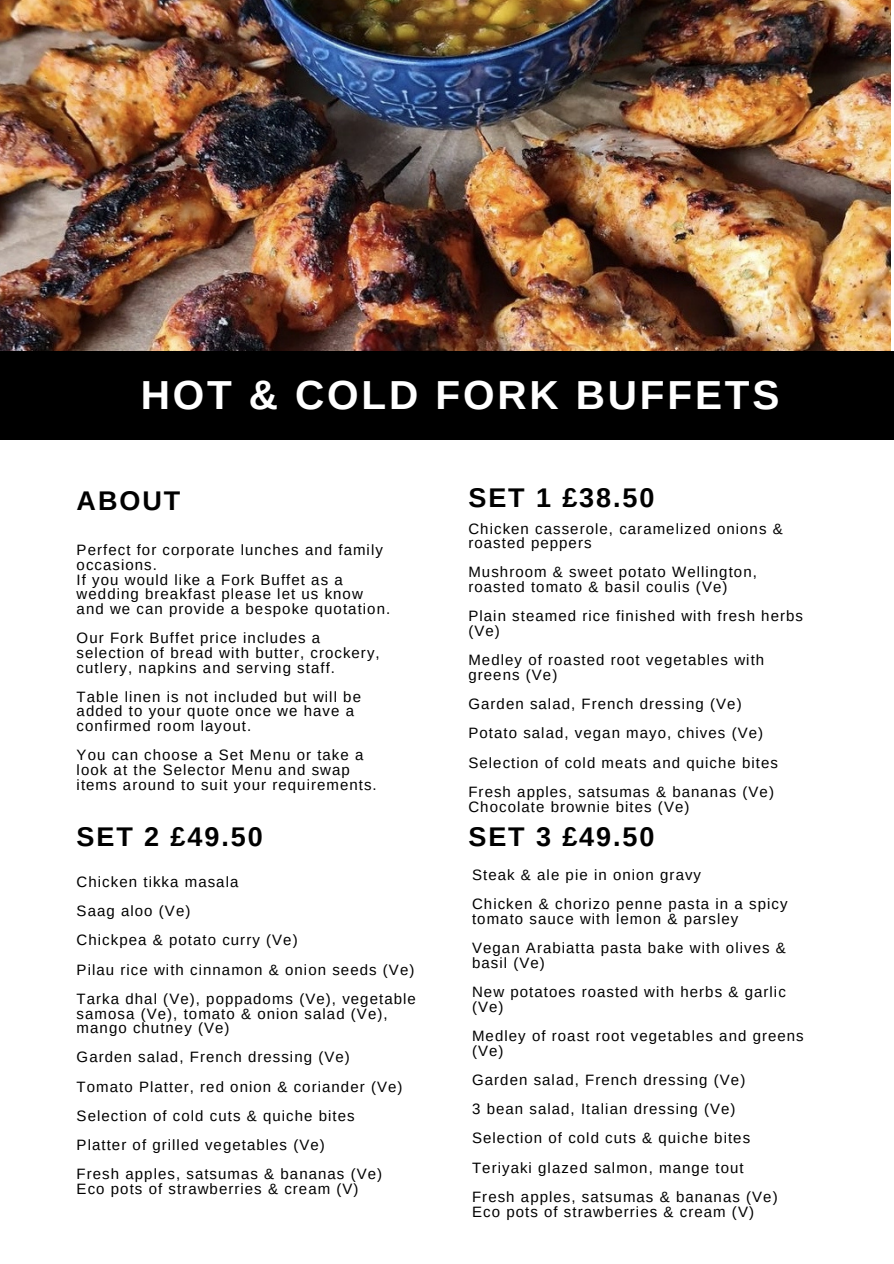
<style>
.page{position:relative;width:894px;height:1264px;background:#fff}
.page>*{position:absolute;margin:0;border:0;box-sizing:border-box;transform-origin:0 0}
.t1{font:700 40.5px "Arimo";letter-spacing:.07em;color:#fff}
.t2{font:700 27px "Arimo";letter-spacing:.07em;color:#000}
.t3{font:15px/14.7px "Arimo";letter-spacing:.07em;color:#000}
</style>
<div class="page">
<img style="left:0;top:0;width:889px;height:351px">
<div style="left:0;top:351px;width:893px;height:89px;background:#000"></div>
<h1 class="t1" style="left:141px;top:373px;width:640px">HOT &amp; COLD FORK BUFFETS</h1>
<p class="t2" style="left:77px;top:485px;width:105px">ABOUT</p>
<p class="t3" style="left:77px;top:543px;width:307px">Perfect for corporate lunches and family occasions.</p>
<p class="t3" style="left:77px;top:572px;width:315px">If you would like a Fork Buffet as a wedding breakfast please let us know and we can provide a bespoke quotation.</p>
<p class="t3" style="left:77px;top:630px;width:304px">Our Fork Buffet price includes a selection of bread with butter, crockery, cutlery, napkins and serving staff.</p>
<p class="t3" style="left:77px;top:689px;width:286px">Table linen is not included but will be added to your quote once we have a confirmed room layout.</p>
<p class="t3" style="left:77px;top:747px;width:301px">You can choose a Set Menu or take a look at the Selector Menu and swap items around to suit your requirements.</p>
<h2 class="t2" style="left:77px;top:821px;width:187px">SET 2 £49.50</h2>
<p class="t3" style="left:77px;top:874px;width:163px">Chicken tikka masala</p>
<p class="t3" style="left:77px;top:903px;width:115px">Saag aloo (Ve)</p>
<p class="t3" style="left:77px;top:932px;width:222px">Chickpea &amp; potato curry (Ve)</p>
<p class="t3" style="left:77px;top:962px;width:339px">Pilau rice with cinnamon &amp; onion seeds (Ve)</p>
<p class="t3" style="left:77px;top:991px;width:340px">Tarka dhal (Ve), poppadoms (Ve), vegetable samosa (Ve), tomato &amp; onion salad (Ve), mango chutney (Ve)</p>
<h2 class="t3" style="left:77px;top:1049px;width:275px">Garden salad, French dressing (Ve)</h2>
<p class="t3" style="left:77px;top:1079px;width:327px">Tomato Platter, red onion &amp; coriander (Ve)</p>
<p class="t3" style="left:77px;top:1108px;width:279px">Selection of cold cuts &amp; quiche bites</p>
<p class="t3" style="left:77px;top:1137px;width:250px">Platter of grilled vegetables (Ve)</p>
<p class="t3" style="left:77px;top:1166px;width:307px">Fresh apples, satsumas &amp; bananas (Ve)</p>
<p class="t3" style="left:77px;top:1181px;width:283px">Eco pots of strawberries &amp; cream (V)</p>
<p class="t2" style="left:468px;top:483px;width:187px">SET 1 £38.50</p>
<p class="t3" style="left:468px;top:521px;width:316px">Chicken casserole, caramelized onions &amp; roasted peppers</p>
<p class="t3" style="left:468px;top:565px;width:290px">Mushroom &amp; sweet potato Wellington, roasted tomato &amp; basil coulis (Ve)</p>
<p class="t3" style="left:468px;top:608px;width:336px">Plain steamed rice finished with fresh herbs (Ve)</p>
<p class="t3" style="left:468px;top:652px;width:297px">Medley of roasted root vegetables with greens (Ve)</p>
<h2 class="t3" style="left:468px;top:696px;width:275px">Garden salad, French dressing (Ve)</h2>
<p class="t3" style="left:468px;top:725px;width:296px">Potato salad, vegan mayo, chives (Ve)</p>
<p class="t3" style="left:468px;top:755px;width:311px">Selection of cold meats and quiche bites</p>
<p class="t3" style="left:468px;top:784px;width:307px">Fresh apples, satsumas &amp; bananas (Ve)</p>
<p class="t3" style="left:468px;top:799px;width:222px">Chocolate brownie bites (Ve)</p>
<p class="t2" style="left:468px;top:821px;width:187px">SET 3 £49.50</p>
<p class="t3" style="left:472px;top:867px;width:230px">Steak &amp; ale pie in onion gravy</p>
<p class="t3" style="left:472px;top:896px;width:317px">Chicken &amp; chorizo penne pasta in a spicy tomato sauce with lemon &amp; parsley</p>
<p class="t3" style="left:472px;top:940px;width:315px">Vegan Arabiatta pasta bake with olives &amp; basil (Ve)</p>
<p class="t3" style="left:472px;top:984px;width:315px">New potatoes roasted with herbs &amp; garlic (Ve)</p>
<p class="t3" style="left:472px;top:1028px;width:333px">Medley of roast root vegetables and greens (Ve)</p>
<p class="t3" style="left:472px;top:1072px;width:275px">Garden salad, French dressing (Ve)</p>
<h2 class="t3" style="left:472px;top:1101px;width:265px">3 bean salad, Italian dressing (Ve)</h2>
<p class="t3" style="left:472px;top:1130px;width:279px">Selection of cold cuts &amp; quiche bites</p>
<p class="t3" style="left:472px;top:1160px;width:273px">Teriyaki glazed salmon, mange tout</p>
<p class="t3" style="left:472px;top:1189px;width:307px">Fresh apples, satsumas &amp; bananas (Ve)</p>
<p class="t3" style="left:472px;top:1203px;width:283px">Eco pots of strawberries &amp; cream (V)</p>
</div>
